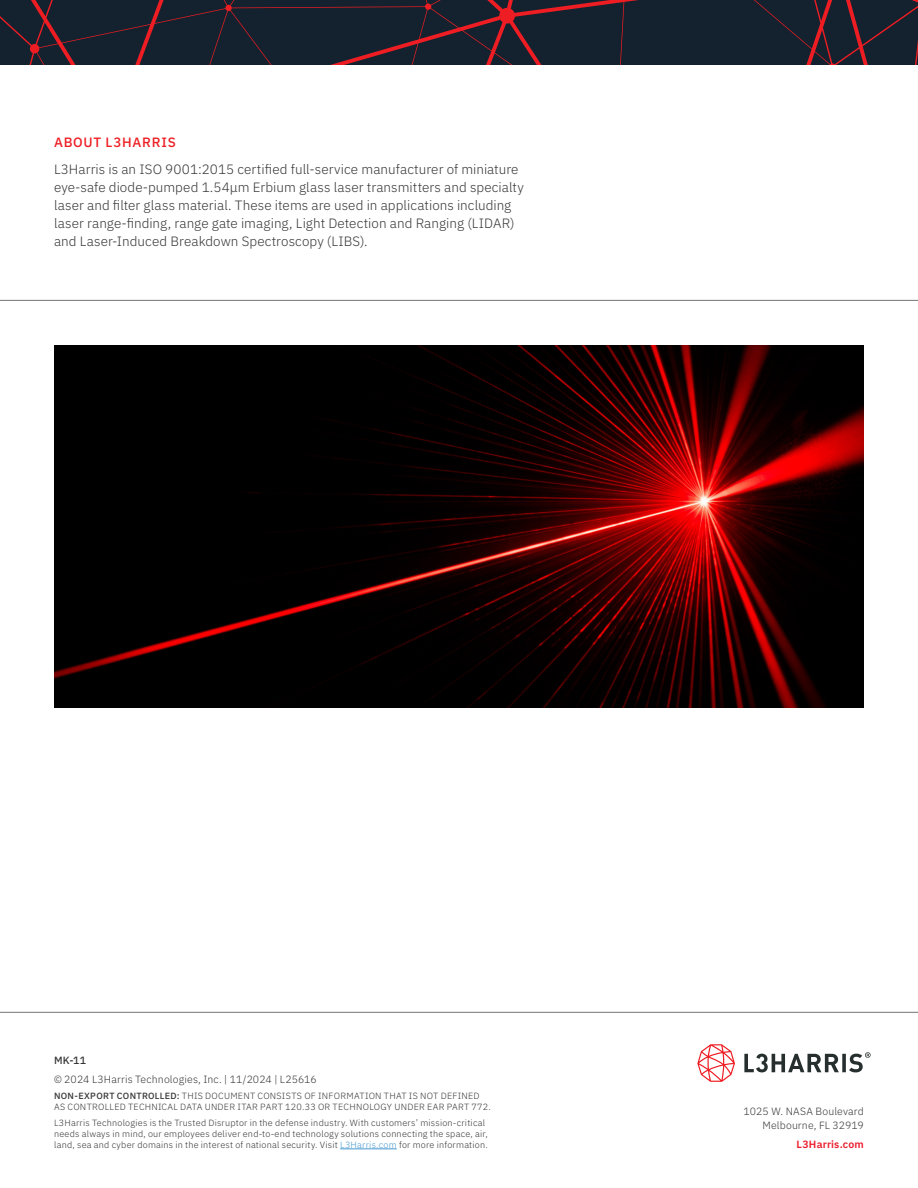
<style>
.page{position:relative;width:918px;height:1188px;background:#fff}
.page>*{position:absolute;margin:0;border:0;box-sizing:border-box;transform-origin:0 0}
.BODY___Plex_Sans_Light_9pt__12_lead__0_0{font:300 13.5px/18px "IBM Plex Sans";letter-spacing:.005em;color:#363536}
.H3__RED____Plex_Sans_Medium_9pt__12_lead{font:500 13.5px "IBM Plex Sans";letter-spacing:.055em;color:#ee1d23}
.Spec_Sheet_Title___Plex_Sans_Medium_7pt_{font:300 10.5px/13.5px "IBM Plex Sans";letter-spacing:.015em;color:#363536;text-align:right}
.t1{font:600 10.5px "IBM Plex Sans";letter-spacing:.015em;color:#eb1c2c}
.Spec_Sheet_Title___Plex_Sans_Medium_7pt_-2{font:500 10.5px "IBM Plex Sans";color:#363536}
.BOILERPLATE___Plex_Sans_Light_7pt__9_lea{font:300 9px/10.8px "IBM Plex Sans";letter-spacing:.025em;color:#363536}
.s1{font-weight:500}
.s2{color:#4497d0}
</style>
<div class="page">
<hr style="left:340px;top:1149px;width:57px;height:1px;background:#4497d0">
<img style="left:54px;top:345px;width:810px;height:362px">
<hr style="left:0;top:1012px;width:918px;height:1px;background:#737473">
<hr style="left:0;top:300px;width:918px;height:1px;background:#737473">
<svg style="left:0;top:0;width:918px;height:65px;background:#21212d"></svg>
<svg style="left:697px;top:1044px;width:38px;height:38px"></svg>
<svg style="left:744px;top:1052px;width:127px;height:20px"></svg>
<p class="H3__RED____Plex_Sans_Medium_9pt__12_lead" style="left:54px;top:131px;width:123px">ABOUT L3HARRIS</p>
<p class="BODY___Plex_Sans_Light_9pt__12_lead__0_0" style="left:54px;top:159px;width:472px">L3Harris is an ISO 9001:2015 certified full-service manufacturer of miniature eye-safe diode-pumped 1.54μm Erbium glass laser transmitters and specialty laser and filter glass material. These items are used in applications including laser range-finding, range gate imaging, Light Detection and Ranging (LIDAR) and Laser-Induced Breakdown Spectroscopy (LIBS).</p>
<p class="Spec_Sheet_Title___Plex_Sans_Medium_7pt_-2" style="left:54px;top:1052px;width:34px">MK-11</p>
<p class="Spec_Sheet_Title___Plex_Sans_Medium_7pt_" style="left:54px;top:1072px;width:264px">© 2024 L3Harris Technologies, Inc. | 11/2024 | L25616</p>
<p class="BOILERPLATE___Plex_Sans_Light_7pt__9_lea" style="left:54px;top:1090px;width:438px"><span class="s1">NON-EXPORT CONTROLLED:</span> THIS DOCUMENT CONSISTS OF INFORMATION THAT IS NOT DEFINED<br>AS CONTROLLED TECHNICAL DATA UNDER ITAR PART 120.33 OR TECHNOLOGY UNDER EAR PART 772.</p>
<p class="BOILERPLATE___Plex_Sans_Light_7pt__9_lea" style="left:54px;top:1117px;width:435px">L3Harris Technologies is the Trusted Disruptor in the defense industry. With customers’ mission-critical needs always in mind, our employees deliver end-to-end technology solutions connecting the space, air, land, sea and cyber domains in the interest of national security. Visit <span class="s2">L3Harris.com</span> for more information.</p>
<p class="Spec_Sheet_Title___Plex_Sans_Medium_7pt_" style="left:744px;top:1104px;width:122px">1025 W. NASA Boulevard<br>Melbourne, FL 32919</p>
<p class="t1" style="left:797px;top:1136px;width:69px">L3Harris.com</p>
</div>
